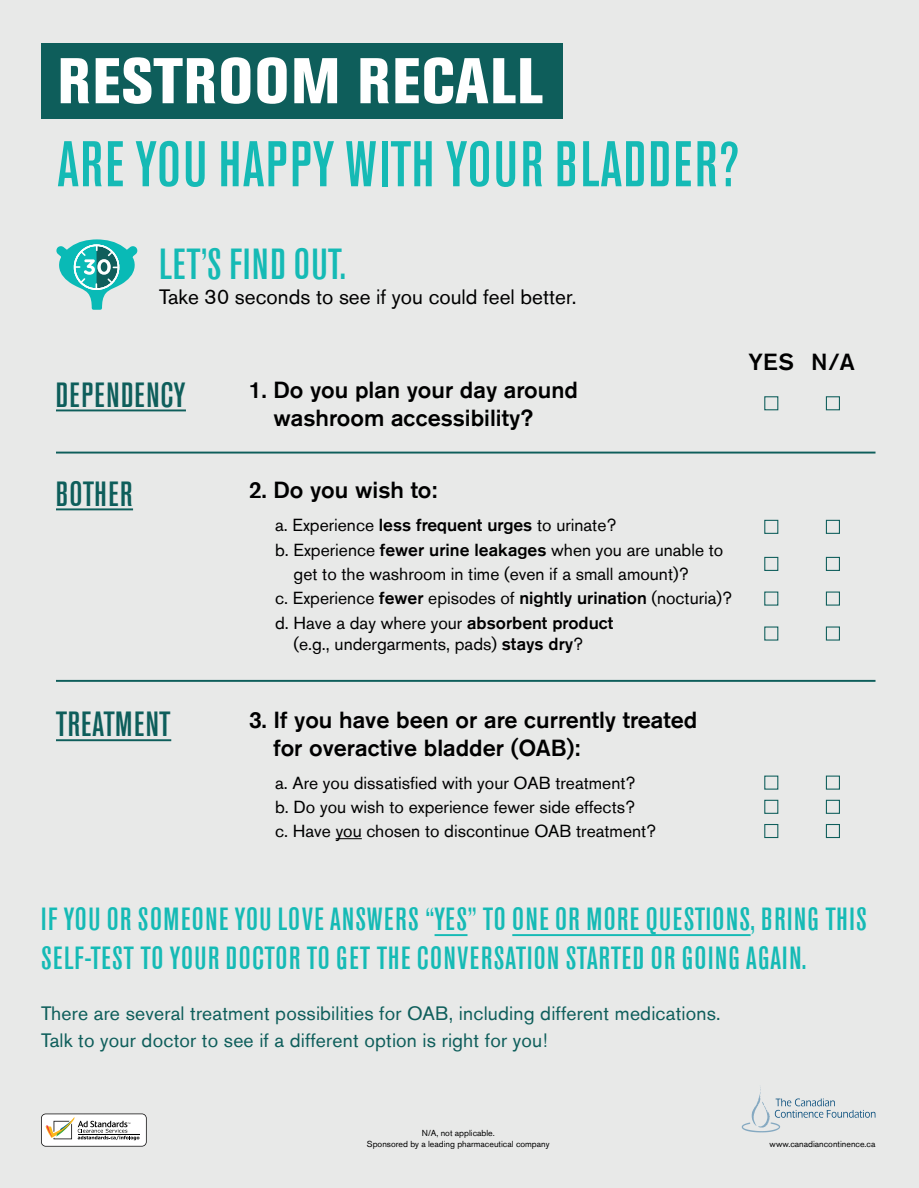
<style>
.page{position:relative;width:919px;height:1188px;background:#fff}
.page>*{position:absolute;margin:0;border:0;box-sizing:border-box;transform-origin:0 0}
.t1{font:500 condensed 63.9px "Akzidenz Grotesk Std";letter-spacing:.03em;color:#15bab5}
.t2{font:800 condensed 63.9px "Akzidenz Grotesk Std";letter-spacing:.025em;color:#fff}
.t3{font:500 condensed 43.35px "Akzidenz Grotesk Std";letter-spacing:.025em;color:#15bab5}
.t4{font:500 condensed 34.8px "Akzidenz Grotesk Std";letter-spacing:.035em;color:#0e5e5b}
.t5{font:500 condensed 34.8px "Akzidenz Grotesk Std";letter-spacing:.015em;color:#0e5e5b}
.t6{font:500 condensed 31.95px/38.2px "Akzidenz Grotesk Std";letter-spacing:.045em;color:#15bab5}
.t7{font:500 23.25px/27.9px "Akzidenz Grotesk Std";color:#000}
.t8{font:20.85px "Akzidenz Grotesk Std";color:#000}
.t9{font:19.35px/27.2px "Akzidenz Grotesk Std";letter-spacing:.01em;color:#0e5e5b}
.t10{font:17.4px/24.5px "Akzidenz Grotesk Std";color:#000}
.t11{font:8.7px/10.5px "Akzidenz Grotesk Std";color:#000;text-align:center}
.s1{font-weight:500}
</style>
<div class="page">
<div style="left:0;top:0;width:918px;height:1188px;background:#e8e9e8"></div>
<div style="left:41px;top:43px;width:521px;height:75px;background:#0e5e5b"></div>
<svg style="left:56px;top:239px;width:81px;height:71px"></svg>
<hr style="left:56px;top:409px;width:130px;height:2px;background:#0e5e5b">
<hr style="left:56px;top:508px;width:77px;height:2px;background:#0e5e5b">
<hr style="left:56px;top:739px;width:115px;height:2px;background:#0e5e5b">
<svg style="left:335px;top:838px;width:27px;height:1px"></svg>
<hr style="left:56px;top:680px;width:819px;height:2px;background:#0e5e5b">
<hr style="left:56px;top:452px;width:819px;height:1px;background:#0e5e5b">
<svg style="left:41px;top:1113px;width:106px;height:33px;background:#d6d5d1"></svg>
<svg style="left:741px;top:1087px;width:134px;height:45px"></svg>
<hr style="left:434px;top:934px;width:33px;height:2px;background:#15bab5">
<hr style="left:512px;top:934px;width:238px;height:2px;background:#15bab5">
<div style="left:764px;top:396px;width:14px;height:14px;border:1px solid #0e5e5b"></div>
<div style="left:764px;top:520px;width:14px;height:14px;border:1px solid #0e5e5b"></div>
<div style="left:764px;top:557px;width:14px;height:14px;border:1px solid #0e5e5b"></div>
<div style="left:764px;top:591px;width:14px;height:14px;border:1px solid #0e5e5b"></div>
<div style="left:764px;top:626px;width:14px;height:14px;border:1px solid #0e5e5b"></div>
<div style="left:764px;top:775px;width:14px;height:14px;border:1px solid #0e5e5b"></div>
<div style="left:764px;top:800px;width:14px;height:14px;border:1px solid #0e5e5b"></div>
<div style="left:764px;top:824px;width:14px;height:14px;border:1px solid #0e5e5b"></div>
<div style="left:825px;top:396px;width:14px;height:14px;border:1px solid #0e5e5b"></div>
<div style="left:825px;top:520px;width:14px;height:14px;border:1px solid #0e5e5b"></div>
<div style="left:825px;top:557px;width:14px;height:14px;border:1px solid #0e5e5b"></div>
<div style="left:825px;top:800px;width:14px;height:14px;border:1px solid #0e5e5b"></div>
<div style="left:825px;top:824px;width:14px;height:14px;border:1px solid #0e5e5b"></div>
<h1 class="t2" style="left:57px;top:44px;width:487px">RESTROOM RECALL</h1>
<h1 class="t1" style="left:57px;top:128px;width:682px">ARE YOU HAPPY WITH YOUR BLADDER?</h1>
<h2 class="t3" style="left:159px;top:239px;width:188px">LET’S FIND OUT.</h2>
<p class="t8" style="left:159px;top:284px;width:419px">Take 30 seconds to see if you could feel better.</p>
<h3 class="t4" style="left:56px;top:375px;width:131px">DEPENDENCY</h3>
<h3 class="t7" style="left:273px;top:375px;width:306px;text-indent:-25px">1. Do you plan your day around washroom accessibility?</h3>
<h3 class="t7" style="left:748px;top:348px;width:108px">YES N/A</h3>
<h3 class="t4" style="left:56px;top:474px;width:78px">BOTHER</h3>
<h3 class="t7" style="left:249px;top:475px;width:190px">2. Do you wish to:</h3>
<p class="t10" style="left:275px;top:513px;width:342px">a. Experience <span class="s1">less frequent urges</span> to urinate?</p>
<p class="t10" style="left:275px;top:537px;width:449px">b. Experience <span class="s1">fewer urine leakages</span> when you are unable to</p>
<p class="t10" style="left:293px;top:561px;width:396px">get to the washroom in time (even if a small amount)?</p>
<p class="t10" style="left:275px;top:586px;width:458px">c. Experience <span class="s1">fewer</span> episodes of <span class="s1">nightly urination</span> (nocturia)?</p>
<p class="t10" style="left:275px;top:610px;width:339px">d. Have a day where your <span class="s1">absorbent product</span></p>
<p class="t10" style="left:293px;top:631px;width:291px">(e.g., undergarments, pads) <span class="s1">stays dry</span>?</p>
<h3 class="t5" style="left:56px;top:704px;width:116px">TREATMENT</h3>
<h3 class="t7" style="left:273px;top:705px;width:425px;text-indent:-25px">3. If you have been or are currently treated for overactive bladder (OAB):</h3>
<p class="t10" style="left:275px;top:770px;width:382px">a. Are you dissatisfied with your OAB treatment?<br>b. Do you wish to experience fewer side effects?<br>c. Have you chosen to discontinue OAB treatment?</p>
<h3 class="t6" style="left:41px;top:900px;width:827px">IF YOU OR SOMEONE YOU LOVE ANSWERS “YES” TO ONE OR MORE QUESTIONS, BRING THIS<br>SELF-TEST TO YOUR DOCTOR TO GET THE CONVERSATION STARTED OR GOING AGAIN.</h3>
<p class="t9" style="left:41px;top:1000px;width:681px">There are several treatment possibilities for OAB, including different medications.<br>Talk to your doctor to see if a different option is right for you!</p>
<p class="t11" style="left:367px;top:1128px;width:184px">N/A, not applicable.<br>Sponsored by a leading pharmaceutical company</p>
<p class="t11" style="left:769px;top:1138px;width:107px">www.canadiancontinence.ca</p>
</div>
